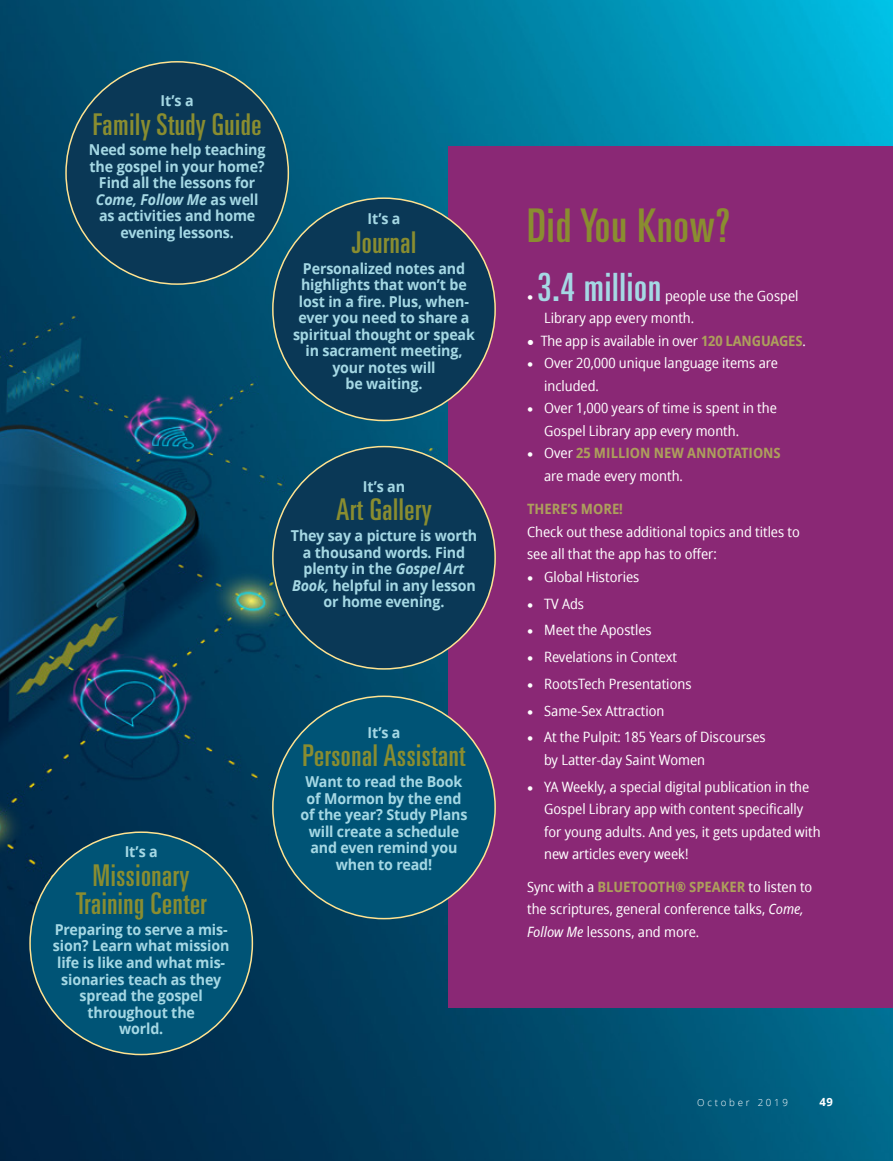
<style>
.page{position:relative;width:893px;height:1161px;background:#fff}
.page>*{position:absolute;margin:0;border:0;box-sizing:border-box;transform-origin:0 0}
.FIGimg_title{font:ultra-condensed 46.5px "Universlds Lat";letter-spacing:.02em;color:#8a8d30}
.SIDE-LISTbullet-1_pa{font:ultra-condensed 39px "Universlds Lat";letter-spacing:.02em;color:#a5d8e4}
.FIGimg_title-2{font:ultra-condensed 30px/28.5px "Universlds Lat";letter-spacing:.02em;color:#8a8d30;text-align:center}
.t1{font:700 15px/16.5px "Zoramlds Lat";letter-spacing:-.01em;color:#a5d8e4;text-align:center;scale:.95 1}
.SIDE-LISTbullet-1_pa-2{font:14.25px/22.5px "Zoram Condlds Lat";color:#fff}
.SIDE-LISTbullet-1_pa-3{font:700 14.25px/22.5px "Zoram Condlds Lat";color:#ad9f5c}
.Folio_R{font:700 11.25px "Zoramlds Lat";color:#fff}
.Folio_R-2{font:300 9.75px "Zoramlds Lat";letter-spacing:.28em;color:#fff}
.s1{font-style:italic}
.s2{font-family:"Mc Kaylds Lat";font-stretch:normal;font-size:14.25px;color:#fff}
.s3{font-family:"Mc Kaylds Lat";font-weight:700}
.s4{font-weight:700;color:#ad9f5c}
.s5{font-family:"Mc Kaylds Lat"}
.s6{font-family:"Mc Kaylds Lat";font-weight:400;color:#fff}
.s7{font-weight:400;color:#fff}
</style>
<div class="page">
<img style="left:0;top:0;width:893px;height:1161px">
<div style="left:449px;top:147px;width:444px;height:861px;background:#8a2875"></div>
<div style="left:30px;top:832px;width:222px;height:222px;background:#005476;border-radius:50%"></div>
<div style="left:66px;top:62px;width:222px;height:222px;background:#0a3856;border-radius:50%"></div>
<div style="left:273px;top:198px;width:222px;height:222px;background:#0a3856;border-radius:50%"></div>
<div style="left:273px;top:696px;width:222px;height:222px;background:#005476;border-radius:50%"></div>
<div style="left:273px;top:447px;width:222px;height:222px;background:#0a3856;border-radius:50%"></div>
<p class="t1" style="left:161px;top:93px;width:36px">It’s a</p>
<p class="FIGimg_title-2" style="left:93px;top:109px;width:170px">Family Study Guide</p>
<p class="t1" style="left:89px;top:142px;width:187px">Need some help teaching the gospel in your home?<br>Find all the lessons for<br><span class="s1">Come, Follow Me</span> as well as activities and home evening lessons.</p>
<p class="FIGimg_title" style="left:527px;top:191px;width:205px">Did You Know?</p>
<p class="t1" style="left:367px;top:211px;width:36px">It’s a</p>
<p class="FIGimg_title-2" style="left:352px;top:227px;width:66px">Journal</p>
<p class="t1" style="left:293px;top:260px;width:193px">Personalized notes and highlights that won’t be lost in a fire. Plus, when&shy;ever you need to share a spiritual thought or speak in sacrament meeting, your notes will</p>
<p class="t1" style="left:346px;top:376px;width:82px">be waiting.</p>
<p class="SIDE-LISTbullet-1_pa" style="left:527px;top:257px;width:135px"><span class="s2">•</span> 3.4 million</p>
<p class="SIDE-LISTbullet-1_pa-2" style="left:544px;top:284px;width:256px;text-indent:121px">people use the Gospel<br>Library app every month.</p>
<p class="SIDE-LISTbullet-1_pa-2" style="left:527px;top:329px;width:280px"><span class="s3">•</span> The app is available in over <span class="s4">120 LANGUAGES</span>.</p>
<p class="SIDE-LISTbullet-1_pa-2" style="left:544px;top:352px;width:235px;text-indent:-17px"><span class="s5">•</span> Over 20,000 unique language items are included.</p>
<p class="SIDE-LISTbullet-1_pa-2" style="left:544px;top:397px;width:234px;text-indent:-17px"><span class="s5">•</span> Over 1,000 years of time is spent in the<br>Gospel Library app every month.</p>
<p class="SIDE-LISTbullet-1_pa-3" style="left:544px;top:442px;width:238px;text-indent:-17px"><span class="s6">•</span> <span class="s7">Over</span> 25 MILLION NEW ANNOTATIONS <span class="s7">are made every month.</span></p>
<p class="t1" style="left:363px;top:478px;width:46px">It’s an</p>
<p class="FIGimg_title-2" style="left:336px;top:495px;width:97px">Art Gallery</p>
<p class="t1" style="left:291px;top:528px;width:198px">They say a picture is worth a thousand words. Find plenty in the <span class="s1">Gospel Art<br>Book,</span> helpful in any lesson or home evening.</p>
<p class="SIDE-LISTbullet-1_pa-3" style="left:527px;top:498px;width:97px">THERE’S MORE!</p>
<p class="SIDE-LISTbullet-1_pa-2" style="left:527px;top:521px;width:274px">Check out these additional topics and titles to see all that the app has to offer:</p>
<p class="SIDE-LISTbullet-1_pa-2" style="left:527px;top:566px;width:114px"><span class="s5">•</span> Global Histories</p>
<p class="SIDE-LISTbullet-1_pa-2" style="left:527px;top:592px;width:59px"><span class="s5">•</span> TV Ads</p>
<p class="SIDE-LISTbullet-1_pa-2" style="left:527px;top:619px;width:126px"><span class="s5">•</span> Meet the Apostles</p>
<p class="SIDE-LISTbullet-1_pa-2" style="left:527px;top:646px;width:152px"><span class="s5">•</span> Revelations in Context</p>
<p class="SIDE-LISTbullet-1_pa-2" style="left:527px;top:673px;width:166px"><span class="s5">•</span> RootsTech Presentations</p>
<p class="SIDE-LISTbullet-1_pa-2" style="left:527px;top:699px;width:139px"><span class="s5">•</span> Same-Sex Attraction</p>
<p class="SIDE-LISTbullet-1_pa-2" style="left:544px;top:726px;width:223px;text-indent:-17px"><span class="s5">•</span> At the Pulpit: 185 Years of Discourses by Latter-day Saint Women</p>
<p class="SIDE-LISTbullet-1_pa-2" style="left:544px;top:775px;width:278px;text-indent:-17px"><span class="s5">•</span> YA Weekly, a special digital publication in the<br>Gospel Library app with content specifically for young adults. And yes, it gets updated with</p>
<p class="t1" style="left:367px;top:724px;width:36px">It’s a</p>
<p class="FIGimg_title-2" style="left:303px;top:740px;width:164px">Personal Assistant</p>
<p class="t1" style="left:300px;top:773px;width:177px">Want to read the Book of Mormon by the end of the year? Study Plans will create a schedule and even remind you when to read!</p>
<p class="t1" style="left:125px;top:844px;width:36px">It’s a</p>
<p class="SIDE-LISTbullet-1_pa-2" style="left:544px;top:843px;width:146px">new articles every week!</p>
<p class="FIGimg_title-2" style="left:76px;top:860px;width:133px">Missionary<br>Training Center</p>
<p class="t1" style="left:53px;top:921px;width:187px">Preparing to serve a mis&shy;sion? Learn what mission life is like and what mis&shy;sionaries teach as they spread the gospel throughout the<br>world.</p>
<p class="SIDE-LISTbullet-1_pa-2" style="left:527px;top:875px;width:287px">Sync with a <span class="s4">BLUETOOTH® SPEAKER</span> to listen to the scriptures, general conference talks, <span class="s1">Come,<br>Follow Me</span> lessons, and more.</p>
<p class="Folio_R-2" style="left:697px;top:1095px;width:92px">October 2019</p>
<p class="Folio_R" style="left:819px;top:1093px;width:15px">49</p>
</div>
